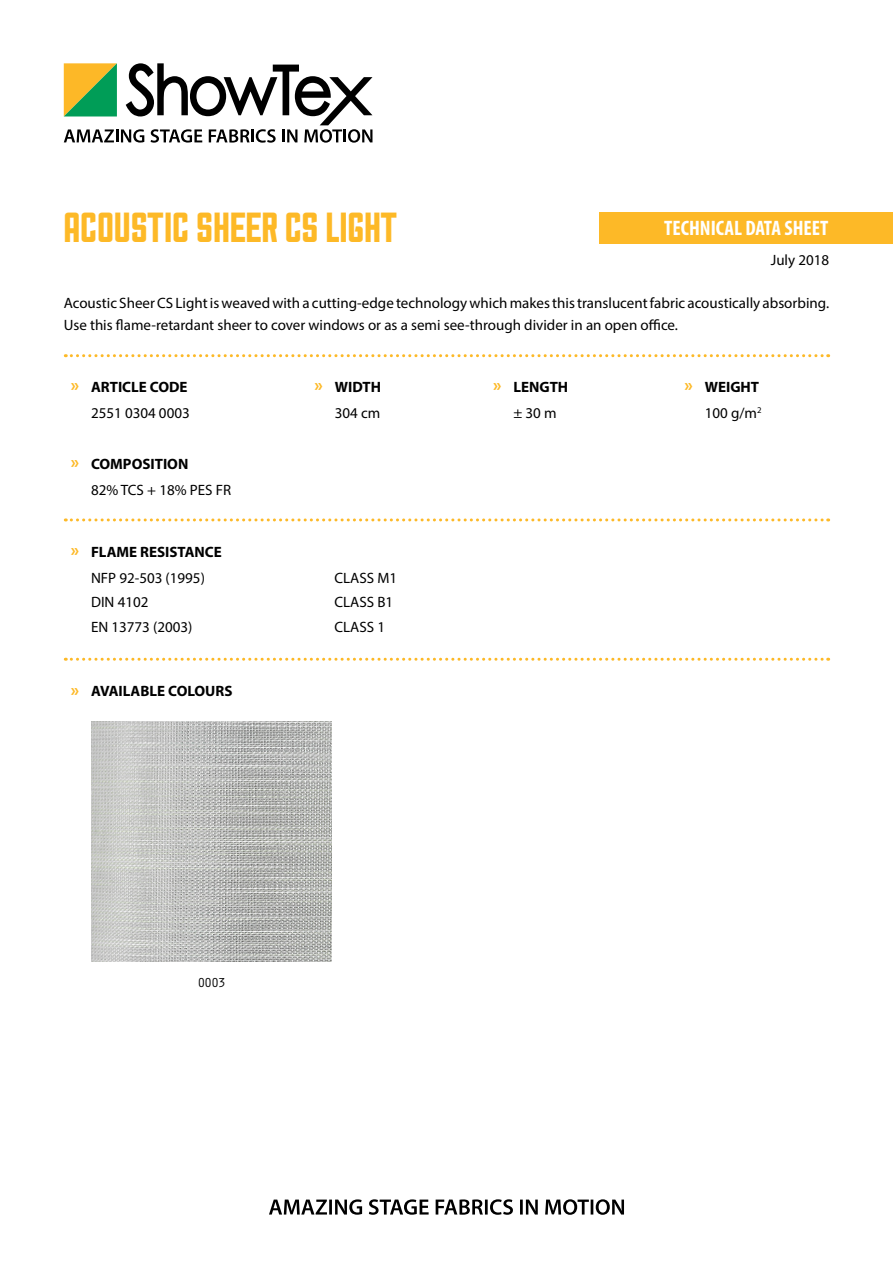
<style>
.page{position:relative;width:893px;height:1263px;background:#fff}
.page>*{position:absolute;margin:0;border:0;box-sizing:border-box;transform-origin:0 0}
.t1{font:42px "Sullivan Show Tex";letter-spacing:.01em;color:#fdb927}
.t2{font:700 condensed 21px "Myriad Pro";color:#fff}
.t3{font:15px/22.5px "Myriad Pro";color:#000}
.t4{font:700 15px/25.5px "Myriad Pro";color:#000;text-align:center}
.t5{font:13.5px "Orator Std";color:#000}
.s1{font-size:18px;color:#fdb927}
.s2{font-weight:700;font-size:18px;color:#fdb927}
.s3{font-weight:700}
.s4{font-weight:400}
</style>
<div class="page">
<svg style="left:269px;top:1199px;width:355px;height:16px"></svg>
<svg style="left:64px;top:63px;width:308px;height:80px"></svg>
<svg style="left:65px;top:354px;width:764px;height:3px"></svg>
<svg style="left:65px;top:518px;width:764px;height:3px"></svg>
<svg style="left:65px;top:658px;width:764px;height:3px"></svg>
<div style="left:600px;top:212px;width:293px;height:31px;background:#fdb927"></div>
<img style="left:92px;top:722px;width:240px;height:240px">
<h1 class="t1" style="left:64px;top:205px;width:336px">ACOUSTIC SHEER CS LIGHT</h1>
<h2 class="t2" style="left:664px;top:215px;width:166px">TECHNICAL DATA SHEET</h2>
<p class="t3" style="left:771px;top:248px;width:60px">July 2018</p>
<p class="t3" style="left:64px;top:291px;width:767px">Acoustic Sheer CS Light is weaved with a cutting-edge technology which makes this translucent fabric acoustically absorbing.<br>Use this flame-retardant sheer to cover windows or as a semi see-through divider in an open office.</p>
<p class="t4" style="left:71px;top:374px;width:118px"><span class="s1">»</span> ARTICLE CODE</p>
<p class="t4" style="left:314px;top:374px;width:68px"><span class="s1">»</span> WIDTH</p>
<p class="t4" style="left:493px;top:374px;width:77px"><span class="s1">»</span> LENGTH</p>
<p class="t4" style="left:684px;top:374px;width:76px"><span class="s1">»</span> WEIGHT</p>
<p class="t3" style="left:91px;top:401px;width:100px">2551 0304 0003</p>
<p class="t3" style="left:335px;top:401px;width:47px">304 cm</p>
<p class="t3" style="left:513px;top:401px;width:45px">± 30 m</p>
<p class="t3" style="left:705px;top:401px;width:58px">100 g/m<sup>2</sup></p>
<p class="t3" style="left:91px;top:451px;width:142px;line-height:25.5px;text-indent:-20px"><span class="s2">»</span> <span class="s3">COMPOSITION<br></span>82% TCS + 18% PES FR</p>
<p class="t4" style="left:71px;top:539px;width:153px"><span class="s1">»</span> FLAME RESISTANCE<br><span class="s4">NFP 92-503 (1995)</span></p>
<p class="t3" style="left:334px;top:566px;width:64px">CLASS M1</p>
<p class="t3" style="left:91px;top:590px;width:59px">DIN 4102</p>
<p class="t3" style="left:334px;top:590px;width:60px">CLASS B1</p>
<p class="t3" style="left:91px;top:615px;width:103px">EN 13773 (2003)</p>
<p class="t3" style="left:334px;top:615px;width:52px">CLASS 1</p>
<p class="t4" style="left:71px;top:678px;width:163px"><span class="s1">»</span> AVAILABLE COLOURS</p>
<p class="t5" style="left:198px;top:973px;width:30px">0003</p>
</div>
